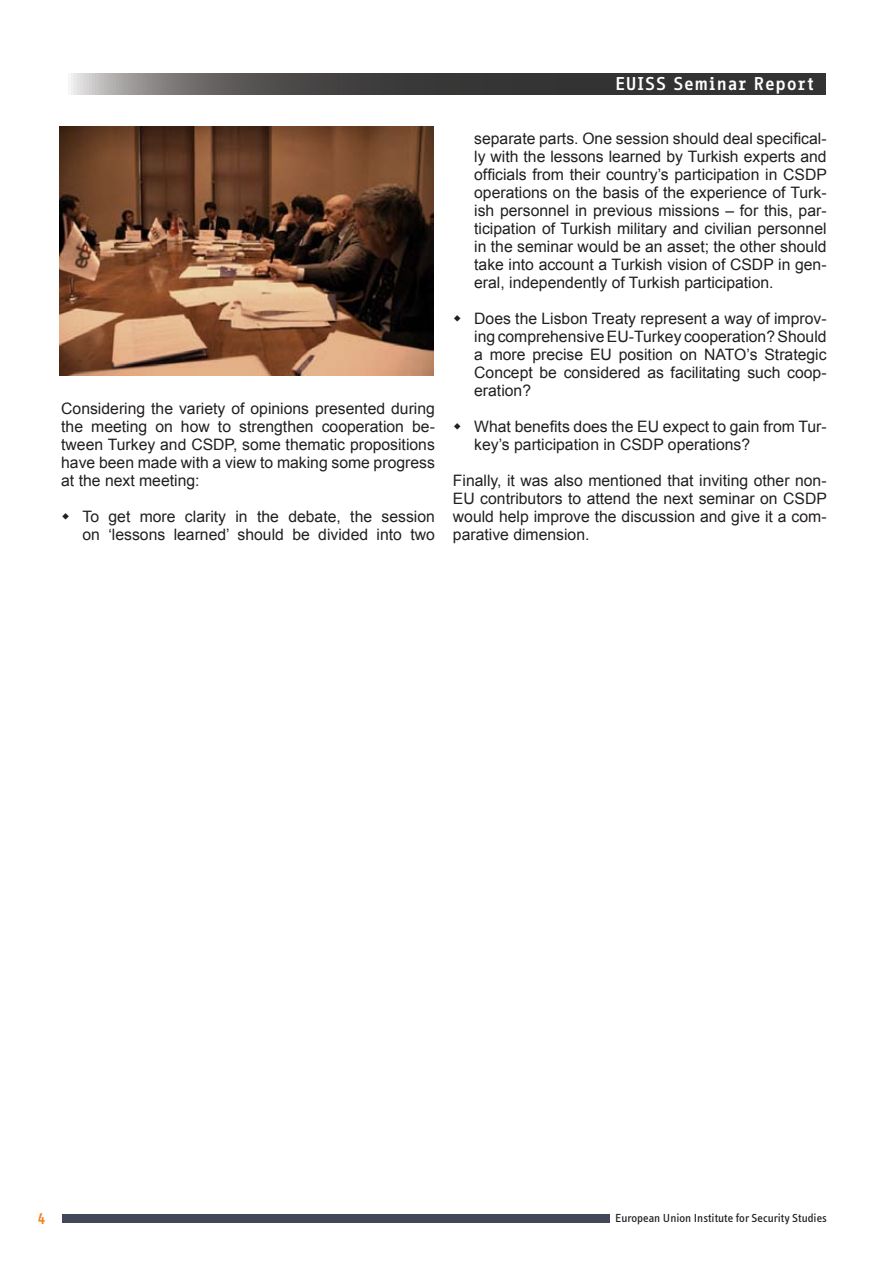
<style>
.page{position:relative;width:893px;height:1263px;background:#fff}
.page>*{position:absolute;margin:0;border:0;box-sizing:border-box;transform-origin:0 0}
.t1{font:700 18px "Info Office";color:#fff}
.t2{font:15.75px/18px "Arial";color:#231f20;text-align:justify}
.t3{font:700 15px "Info Office";color:#f5821f}
.t4{font:12px "Info Text";color:#231f20}
</style>
<div class="page">
<div style="left:63px;top:1214px;width:547px;height:9px;background:#424858"></div>
<svg style="left:71px;top:74px;width:754px;height:21px;background:#4d4c4c"></svg>
<img style="left:60px;top:126px;width:374px;height:249px">
<p class="t2" style="left:61px;top:400px;width:375px">Considering the variety of opinions presented during the meeting on how to strengthen cooperation be&shy;tween Turkey and CSDP, some thematic propositions have been made with a view to making some progress at the next meeting:</p>
<p class="t2" style="left:82px;top:508px;width:354px">To get more clarity in the debate, the session on ‘lessons learned’ should be divided into two</p>
<p class="t1" style="left:615px;top:73px;width:201px">EUISS Seminar Report</p>
<p class="t2" style="left:474px;top:130px;width:354px">separate parts. One session should deal specifical&shy;ly with the lessons learned by Turkish experts and officials from their country’s participation in CSDP operations on the basis of the experience of Turk&shy;ish personnel in previous missions – for this, par&shy;ticipation of Turkish military and civilian personnel in the seminar would be an asset; the other should take into account a Turkish vision of CSDP in gen&shy;eral, independently of Turkish participation.</p>
<p class="t2" style="left:474px;top:310px;width:354px">Does the Lisbon Treaty represent a way of improv&shy;ing comprehensive EU-Turkey cooperation? Should a more precise EU position on NATO’s Strategic Concept be considered as facilitating such coop&shy;eration?</p>
<p class="t2" style="left:474px;top:418px;width:354px">What benefits does the EU expect to gain from Tur&shy;key’s participation in CSDP operations?</p>
<p class="t2" style="left:453px;top:472px;width:375px">Finally, it was also mentioned that inviting other non-EU contributors to attend the next seminar on CSDP would help improve the discussion and give it a com&shy;parative dimension.</p>
<p class="t3" style="left:37px;top:1210px;width:10px">4</p>
<p class="t4" style="left:615px;top:1211px;width:213px">European Union Institute for Security Studies</p>
</div>
